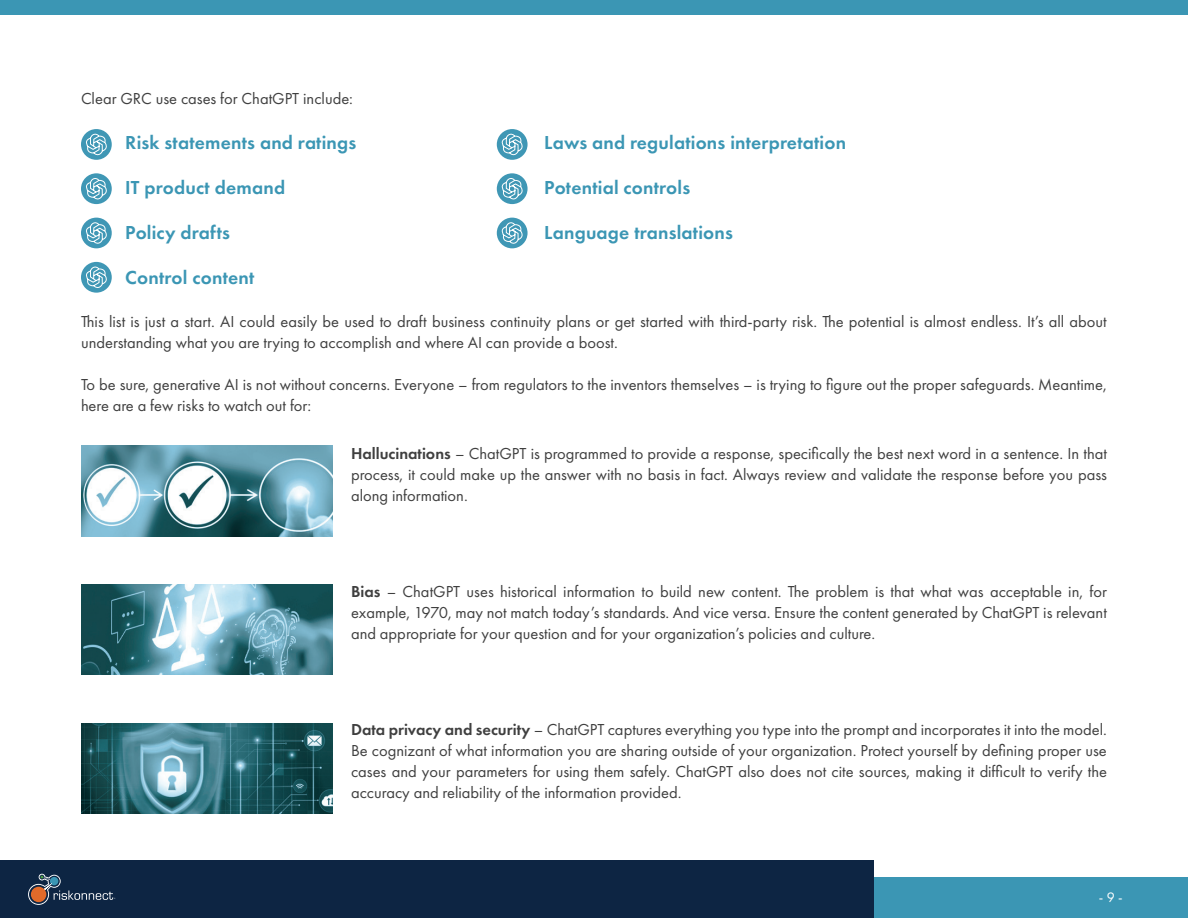
<style>
.page{position:relative;width:1188px;height:918px;background:#fff}
.page>*{position:absolute;margin:0;border:0;box-sizing:border-box;transform-origin:0 0}
.t1{font:600 19.5px "Futura PT";letter-spacing:.01em;color:#3b96b4}
.t2{font:16.5px/21px "Futura PT";color:#3f3f3f;text-align:justify}
.t3{font:14.25px "Futura PT";color:#fff}
.s1{font-weight:600}
</style>
<div class="page">
<div style="left:0;top:0;width:1188px;height:15px;background:#3b96b4"></div>
<div style="left:709px;top:878px;width:479px;height:40px;background:#3b96b4"></div>
<div style="left:0;top:861px;width:873px;height:57px;background:#0d2543"></div>
<svg style="left:28px;top:874px;width:87px;height:31px"></svg>
<img style="left:81px;top:446px;width:252px;height:91px">
<img style="left:81px;top:584px;width:252px;height:91px">
<img style="left:81px;top:723px;width:252px;height:91px">
<div style="left:81px;top:129px;width:31px;height:31px;background:#3f97b5;border-radius:50%"></div>
<svg style="left:83px;top:133px;width:24px;height:23px"></svg>
<div style="left:497px;top:129px;width:31px;height:31px;background:#3f97b5;border-radius:50%"></div>
<svg style="left:499px;top:133px;width:24px;height:23px"></svg>
<div style="left:81px;top:173px;width:31px;height:31px;background:#3f97b5;border-radius:50%"></div>
<svg style="left:83px;top:178px;width:24px;height:22px"></svg>
<div style="left:497px;top:173px;width:31px;height:31px;background:#3f97b5;border-radius:50%"></div>
<svg style="left:499px;top:178px;width:24px;height:22px"></svg>
<div style="left:81px;top:218px;width:31px;height:30px;background:#3f97b5;border-radius:50%"></div>
<svg style="left:83px;top:222px;width:24px;height:22px"></svg>
<div style="left:497px;top:218px;width:31px;height:30px;background:#3f97b5;border-radius:50%"></div>
<svg style="left:499px;top:222px;width:24px;height:22px"></svg>
<div style="left:81px;top:262px;width:31px;height:31px;background:#3f97b5;border-radius:50%"></div>
<svg style="left:83px;top:266px;width:24px;height:23px"></svg>
<p class="t2" style="left:81px;top:88px;width:274px">Clear GRC use cases for ChatGPT include:</p>
<p class="t1" style="left:125px;top:131px;width:233px">Risk statements and ratings</p>
<p class="t1" style="left:125px;top:176px;width:161px">IT product demand</p>
<p class="t1" style="left:125px;top:221px;width:106px">Policy drafts</p>
<p class="t1" style="left:125px;top:266px;width:131px">Control content</p>
<p class="t1" style="left:544px;top:131px;width:303px">Laws and regulations interpretation</p>
<p class="t1" style="left:544px;top:176px;width:147px">Potential controls</p>
<p class="t1" style="left:544px;top:221px;width:190px">Language translations</p>
<p class="t2" style="left:81px;top:311px;width:1027px">This list is just a start. AI could easily be used to draft business continuity plans or get started with third-party risk. The potential is almost endless. It’s all about understanding what you are trying to accomplish and where AI can provide a boost.</p>
<p class="t2" style="left:81px;top:374px;width:1027px">To be sure, generative AI is not without concerns. Everyone – from regulators to the inventors themselves – is trying to figure out the proper safeguards. Meantime, here are a few risks to watch out for:</p>
<p class="t2" style="left:351px;top:443px;width:758px"><span class="s1">Hallucinations</span> – ChatGPT is programmed to provide a response, specifically the best next word in a sentence. In that process, it could make up the answer with no basis in fact. Always review and validate the response before you pass along information.</p>
<p class="t2" style="left:351px;top:581px;width:758px"><span class="s1">Bias</span> – ChatGPT uses historical information to build new content. The problem is that what was acceptable in, for example, 1970, may not match today’s standards. And vice versa. Ensure the content generated by ChatGPT is relevant and appropriate for your question and for your organization’s policies and culture.</p>
<p class="t2" style="left:351px;top:719px;width:758px"><span class="s1">Data privacy and security</span> – ChatGPT captures everything you type into the prompt and incorporates it into the model.<br>Be cognizant of what information you are sharing outside of your organization. Protect yourself by defining proper use cases and your parameters for using them safely. ChatGPT also does not cite sources, making it difficult to verify the accuracy and reliability of the information provided.</p>
<p class="t3" style="left:1099px;top:889px;width:25px">- 9 -</p>
</div>
